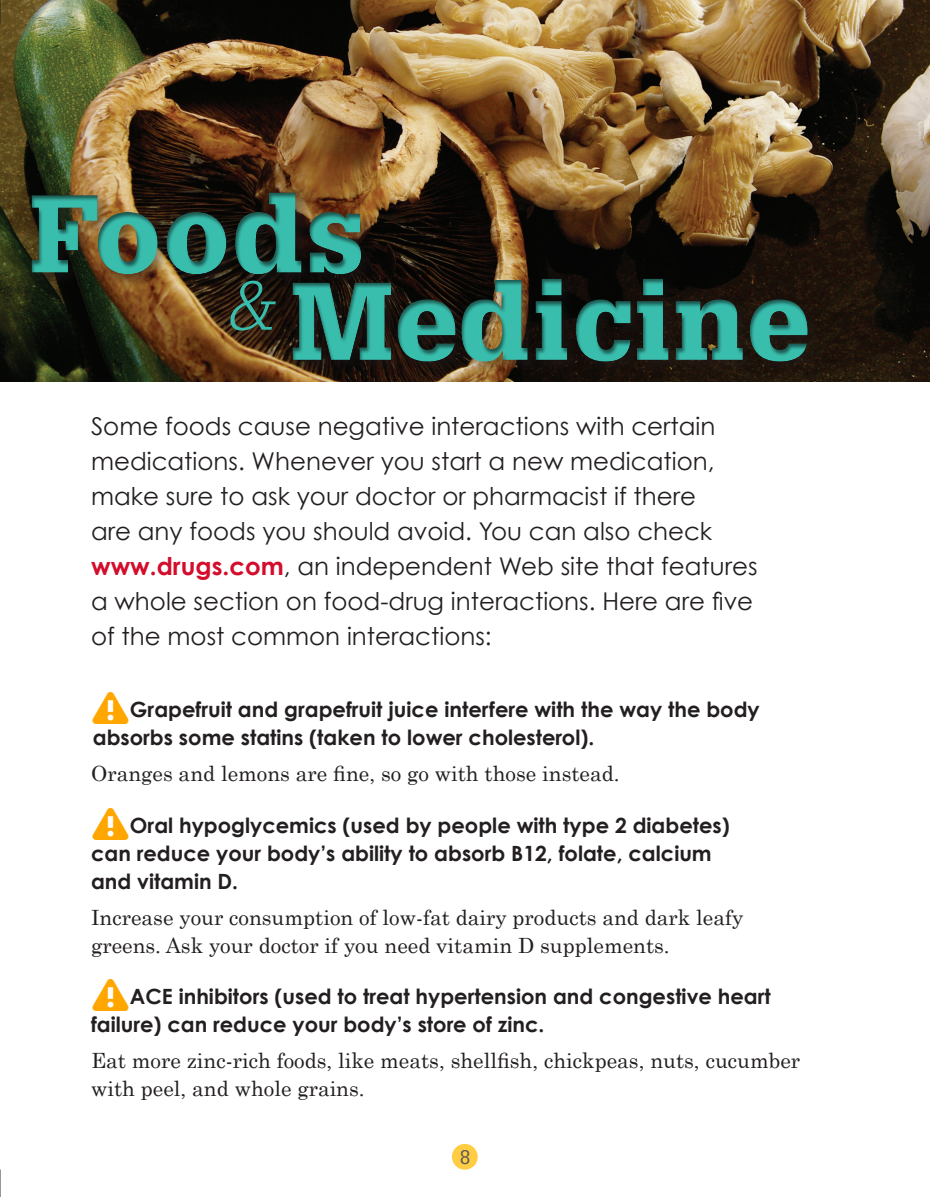
<style>
.page{position:relative;width:930px;height:1197px;background:#fff}
.page>*{position:absolute;margin:0;border:0;box-sizing:border-box;transform-origin:0 0}
.t1{font:900 107.8px/87.3px "Glypha LT Std";letter-spacing:.025em;color:#39beae}
.body{font:49px "Modern Pictograms";color:#ffa700}
.section_intro{font:24.5px/35px "Century Gothic";color:#231f20}
.body-2{font:700 21px/28px "Century Gothic";color:#231f20}
.body-3{font:21px/28px "Century Schoolbook";color:#231f20}
.subheads{font:19.25px "Glypha LT Std";color:#57585a}
.s1{font-weight:700;color:#d30d2b}
</style>
<div class="page">
<div style="left:452px;top:1144px;width:25px;height:26px;background:#ffcd41;border-radius:50%"></div>
<img style="left:0;top:0;width:929px;height:382px">
<div style="left:9px;top:165px;width:466px;height:136px;background:#231f20;opacity:.6"></div>
<div style="left:227px;top:277px;width:62px;height:68px;background:#231f20;opacity:.4"></div>
<div style="left:271px;top:253px;width:644px;height:145px;background:#231f20;opacity:.6"></div>
<svg style="left:0;top:0;width:1px;height:23px"></svg>
<svg style="left:0;top:1170px;width:1px;height:27px"></svg>
<h1 class="t1" style="left:224px;top:190px;width:585px;text-indent:-196px">Foods<br><sup>&amp;</sup> Medicine</h1>
<p class="section_intro" style="left:91px;top:409px;width:667px">Some foods cause negative interactions with certain medications. Whenever you start a new medication, make sure to ask your doctor or pharmacist if there<br>are any foods you should avoid. You can also check <span class="s1">www.drugs.com</span>, an independent Web site that features a whole section on food-drug interactions. Here are five of the most common interactions:</p>
<p class="body" style="left:91px;top:685px;width:40px">!</p>
<p class="body-2" style="left:93px;top:695px;width:668px;text-indent:37px">Grapefruit and grapefruit juice interfere with the way the body absorbs some statins (taken to lower cholesterol).</p>
<p class="body-3" style="left:91px;top:759px;width:530px">Oranges and lemons are fine, so go with those instead.</p>
<p class="body" style="left:91px;top:801px;width:40px">!</p>
<p class="body-2" style="left:91px;top:811px;width:640px;text-indent:39px">Oral hypoglycemics (used by people with type 2 diabetes) can reduce your body’s ability to absorb B12, folate, calcium and vitamin D.</p>
<p class="body-3" style="left:91px;top:902px;width:653px">Increase your consumption of low-fat dairy products and dark leafy greens. Ask your doctor if you need vitamin D supplements.</p>
<p class="body" style="left:91px;top:972px;width:40px">!</p>
<p class="body-2" style="left:91px;top:982px;width:681px;text-indent:39px">ACE inhibitors (used to treat hypertension and congestive heart failure) can reduce your body’s store of zinc.</p>
<p class="body-3" style="left:91px;top:1046px;width:710px">Eat more zinc-rich foods, like meats, shellfish, chickpeas, nuts, cucumber with peel, and whole grains.</p>
<p class="subheads" style="left:459px;top:1145px;width:12px">8</p>
</div>
